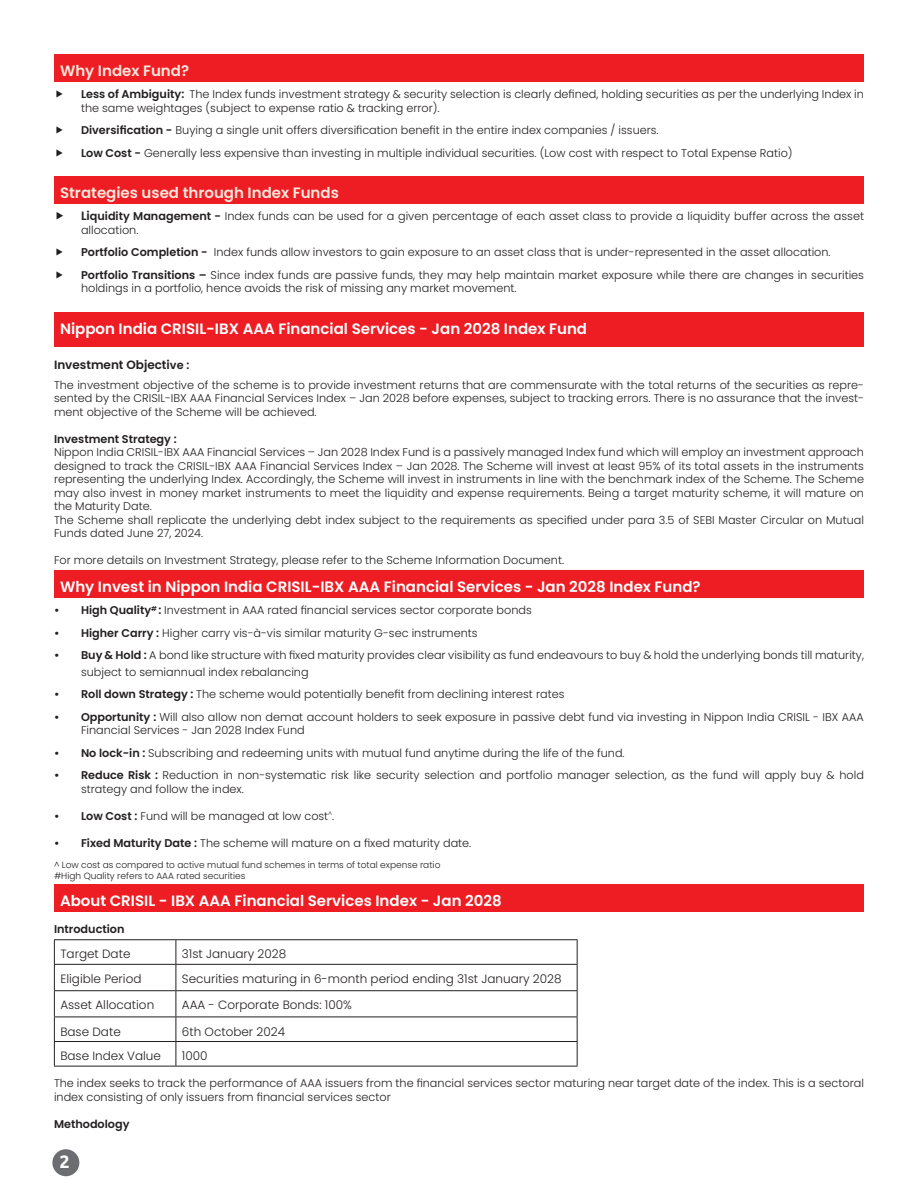
<style>
.page{position:relative;width:918px;height:1188px;background:#fff}
.page>*{position:absolute;margin:0;border:0;box-sizing:border-box;transform-origin:0 0}
.t1{font:700 18px "Ubuntu";color:#fff}
.t2{font:600 15px "Poppins";color:#fff}
.t3{font:600 15px "Poppins";color:#fde7dc}
.t4{font:300 12px "Poppins";color:#231f20}
.t5{font:600 12px "Poppins";color:#231f20}
.t6{font:300 11.25px/13.5px "Poppins";color:#231f20}
.t7{font:600 11.25px "Poppins";color:#231f20}
.t8{font:300 9px "Poppins";color:#231f20}
.s1{font-weight:600}
.s2{font-weight:600;font-size:12px}
.s3{font-size:11.25px}
</style>
<div class="page">
<div style="left:52px;top:1149px;width:27px;height:27px;background:#6c6d70;border-radius:50%"></div>
<div style="left:54px;top:54px;width:810px;height:28px;background:#ee1d23"></div>
<div style="left:54px;top:176px;width:810px;height:28px;background:#ee1d23"></div>
<div style="left:54px;top:312px;width:810px;height:35px;background:#ee1d23"></div>
<div style="left:54px;top:570px;width:810px;height:28px;background:#ee1d23"></div>
<div style="left:54px;top:885px;width:810px;height:27px;background:#ee1d23"></div>
<hr style="left:54px;top:939px;width:122px;height:1px;background:#231f20">
<hr style="left:176px;top:939px;width:402px;height:1px;background:#231f20">
<hr style="left:54px;top:964px;width:122px;height:1px;background:#231f20">
<hr style="left:176px;top:964px;width:402px;height:1px;background:#231f20">
<hr style="left:54px;top:990px;width:122px;height:1px;background:#231f20">
<hr style="left:176px;top:990px;width:402px;height:1px;background:#231f20">
<hr style="left:54px;top:1017px;width:122px;height:1px;background:#231f20">
<hr style="left:176px;top:1017px;width:402px;height:1px;background:#231f20">
<hr style="left:54px;top:1041px;width:122px;height:1px;background:#231f20">
<svg style="left:54px;top:940px;width:1px;height:126px"></svg>
<hr style="left:176px;top:1041px;width:402px;height:1px;background:#231f20">
<svg style="left:176px;top:940px;width:1px;height:126px"></svg>
<svg style="left:577px;top:940px;width:1px;height:126px"></svg>
<hr style="left:54px;top:1066px;width:122px;height:1px;background:#231f20">
<hr style="left:176px;top:1066px;width:402px;height:1px;background:#231f20">
<p class="t3" style="left:60px;top:62px;width:131px">Why Index Fund?</p>
<p class="t6" style="left:81px;top:88px;width:785px"><span class="s1">Less of Ambiguity:</span> The Index funds investment strategy &amp; security selection is clearly defined, holding securities as per the underlying Index in the same weightages (subject to expense ratio &amp; tracking error).</p>
<p class="t6" style="left:81px;top:124px;width:579px"><span class="s1">Diversification -</span> Buying a single unit offers diversification benefit in the entire index companies / issuers.</p>
<p class="t6" style="left:81px;top:146px;width:713px"><span class="s1">Low Cost -</span> Generally less expensive than investing in multiple individual securities. (Low cost with respect to Total Expense Ratio)</p>
<p class="t3" style="left:60px;top:184px;width:280px">Strategies used through Index Funds</p>
<p class="t6" style="left:81px;top:210px;width:785px"><span class="s2">Li</span><span class="s1">quidity Management -</span> Index funds can be used for a given percentage of each asset class to provide a liquidity buffer across the asset allocation.</p>
<p class="t6" style="left:81px;top:246px;width:751px"><span class="s1">Portfolio Completion -</span> Index funds allow investors to gain exposure to an asset class that is under-represented in the asset allocation.</p>
<p class="t6" style="left:81px;top:268px;width:785px"><span class="s1">Portfolio Transitions –</span> Since index funds are passive funds, they may help maintain market exposure while there are changes in securities holdings in a portfolio, hence avoids the risk of missing any market movement.</p>
<p class="t2" style="left:60px;top:320px;width:529px">Nippon India CRISIL-IBX AAA Financial Services - Jan 2028 Index Fund</p>
<p class="t5" style="left:54px;top:358px;width:137px">Investment Objecti<span class="s3">ve :</span></p>
<p class="t6" style="left:54px;top:378px;width:811px;text-align:justify">The investment objective of the scheme is to provide investment returns that are commensurate with the total returns of the securities as repre&shy;sented by the CRISIL-IBX AAA Financial Services Index – Jan 2028 before expenses, subject to tracking errors. There is no assurance that the invest&shy;ment objective of the Scheme will be achieved.</p>
<p class="t7" style="left:54px;top:432px;width:124px">Investment Strategy :</p>
<p class="t6" style="left:54px;top:445px;width:812px;text-align:justify">Nippon India CRISIL-IBX AAA Financial Services – Jan 2028 Index Fund is a passively managed Index fund which will employ an investment approach designed to track the CRISIL-IBX AAA Financial Services Index – Jan 2028. The Scheme will invest at least 95% of its total assets in the instruments representing the underlying Index. Accordingly, the Scheme will invest in instruments in line with the benchmark index of the Scheme. The Scheme may also invest in money market instruments to meet the liquidity and expense requirements. Being a target maturity scheme, it will mature on the Maturity Date.</p>
<p class="t6" style="left:54px;top:513px;width:812px">The Scheme shall replicate the underlying debt index subject to the requirements as specified under para 3.5 of SEBI Master Circular on Mutual<br>Funds dated June 27, 2024.</p>
<p class="t6" style="left:54px;top:553px;width:512px">For more details on Investment Strategy, please refer to the Scheme Information Document.</p>
<p class="t2" style="left:60px;top:578px;width:642px">Why Invest in Nippon India CRISIL-IBX AAA Financial Services - Jan 2028 Index Fund?</p>
<p class="t6" style="left:54px;top:604px;width:479px"><span class="s1">• High Quality</span><sup>#</sup> <span class="s1">:</span> Investment in AAA rated financial services sector corporate bonds</p>
<p class="t6" style="left:54px;top:626px;width:425px"><span class="s1">• Higher Carry :</span> Higher carry vis-à-vis similar maturity G-sec instruments</p>
<p class="t6" style="left:81px;top:647px;width:785px;line-height:16.5px;text-indent:-27px"><span class="s1">• Buy &amp; Hold :</span> A bond like structure with fixed maturity provides clear visibility as fund endeavours to buy &amp; hold the underlying bonds till maturity, subject to semiannual index rebalancing</p>
<p class="t6" style="left:54px;top:688px;width:512px"><span class="s1">• Roll down Strategy :</span> The scheme would potentially benefit from declining interest rates</p>
<p class="t6" style="left:81px;top:710px;width:784px;text-indent:-27px"><span class="s1">• Opportunity :</span> Will also allow non demat account holders to seek exposure in passive debt fund via investing in Nippon India CRISIL - IBX AAA<br>Financial Services - Jan 2028 Index Fund</p>
<p class="t6" style="left:54px;top:746px;width:572px"><span class="s1">• No lock-in :</span> Subscribing and redeeming units with mutual fund anytime during the life of the fund.</p>
<p class="t6" style="left:81px;top:769px;width:785px;text-indent:-27px"><span class="s1">• Reduce Risk :</span> Reduction in non-systematic risk like security selection and portfolio manager selection, as the fund will apply buy &amp; hold strategy and follow the index.</p>
<p class="t6" style="left:54px;top:809px;width:282px"><span class="s1">• Low Cost :</span> Fund will be managed at low cost<sup>^</sup>.</p>
<p class="t6" style="left:54px;top:836px;width:419px"><span class="s1">• Fixed Maturity Date :</span> The scheme will mature on a fixed maturity date.</p>
<p class="t8" style="left:54px;top:859px;width:388px">^ Low cost as compared to active mutual fund schemes in terms of total expense ratio</p>
<p class="t8" style="left:54px;top:870px;width:193px">#High Quality refers to AAA rated securities</p>
<p class="t2" style="left:60px;top:892px;width:443px">About CRISIL - IBX AAA Financial Services Index - Jan 2028</p>
<p class="t7" style="left:54px;top:923px;width:72px">Introduction</p>
<p class="t4" style="left:60px;top:947px;width:72px">Target Date</p>
<p class="t4" style="left:182px;top:947px;width:106px">31st January 2028</p>
<p class="t4" style="left:60px;top:972px;width:83px">Eligible Period</p>
<p class="t4" style="left:182px;top:972px;width:381px">Securities maturing in 6-month period ending 31st January 2028</p>
<p class="t4" style="left:60px;top:998px;width:95px">Asset Allocation</p>
<p class="t4" style="left:182px;top:998px;width:172px">AAA - Corporate Bonds: 100%</p>
<p class="t4" style="left:60px;top:1024px;width:62px">Base Date</p>
<p class="t4" style="left:182px;top:1024px;width:105px">6th October 2024</p>
<p class="t4" style="left:60px;top:1049px;width:102px">Base Index Value</p>
<p class="t4" style="left:182px;top:1049px;width:27px">1000</p>
<p class="t6" style="left:54px;top:1077px;width:812px">The index seeks to track the performance of AAA issuers from the financial services sector maturing near target date of the index. This is a sectoral index consisting of only issuers from financial services sector</p>
<p class="t7" style="left:54px;top:1118px;width:77px">Methodology</p>
<p class="t1" style="left:59px;top:1151px;width:12px">2</p>
</div>
